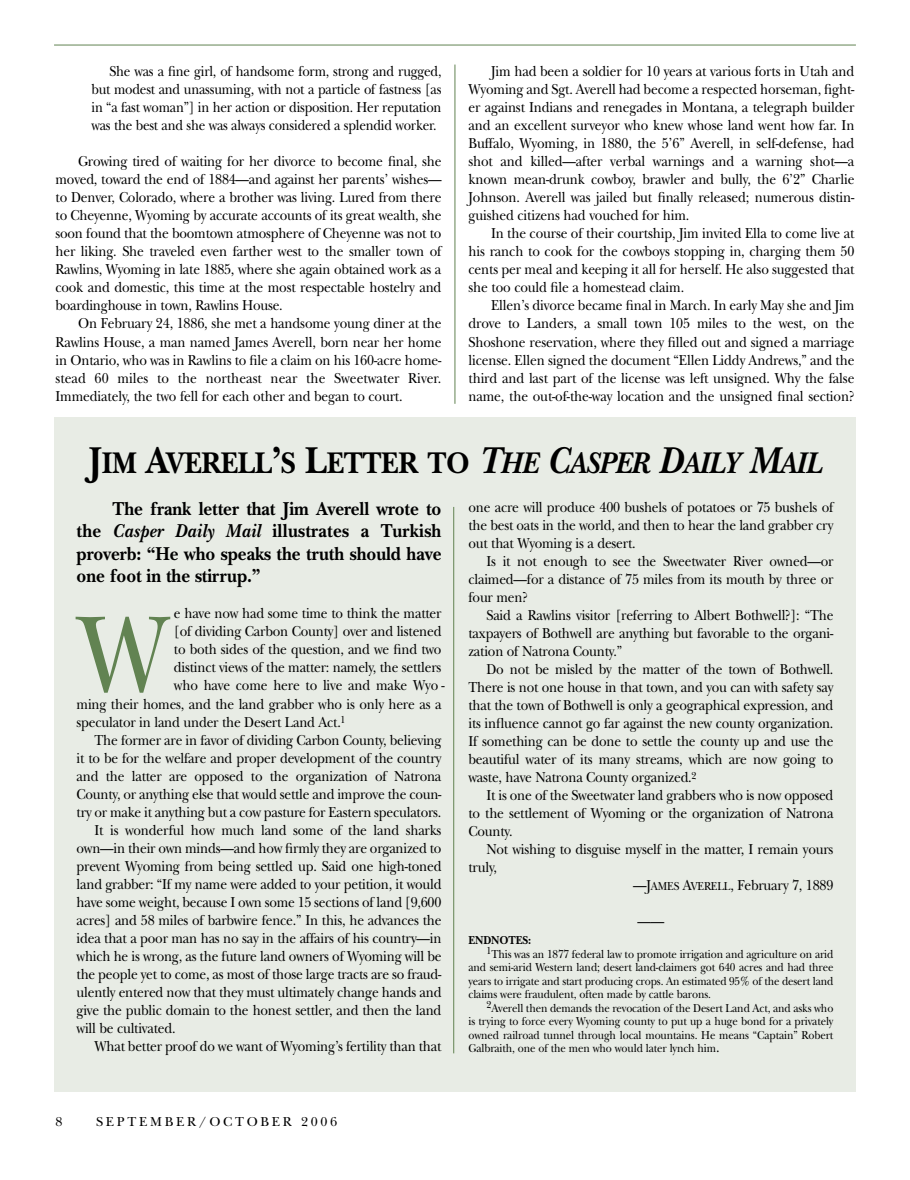
<style>
.page{position:relative;width:910px;height:1180px;background:#fff}
.page>*{position:absolute;margin:0;border:0;box-sizing:border-box;transform-origin:0 0}
.t1{font:111.75px "New Baskerville";color:#628352;scale:.9 1}
.t2{font:700 31.2px "New Baskerville";letter-spacing:-.015em;color:#000;scale:.9 1}
.t3{font:700 19.5px/22.5px "New Baskerville";letter-spacing:-.005em;color:#000;text-align:justify;scale:.9 1}
.t4{font:15px/18px "New Baskerville";letter-spacing:-.015em;color:#000;text-align:justify;scale:.9 1}
.t5{font:15px/18px "New Baskerville";letter-spacing:-.015em;color:#000;text-align:justify;scale:.88 1}
.t6{font:13.5px "New Baskerville";letter-spacing:.2em;color:#000}
.t7{font:12px "New Baskerville";letter-spacing:-.01em;color:#000;scale:.9 1}
.t8{font:700 12px "New Baskerville";letter-spacing:-.01em;color:#000;scale:.9 1}
.s1{font-size:39px}
.s2{font-style:italic;font-size:39px}
.s3{font-style:italic}
.s4{font-size:12px}
.s5{font-size:15px}
</style>
<div class="page">
<hr style="left:54px;top:45px;width:801px;height:1px;background:#628352">
<hr style="left:454px;top:64px;width:1px;height:340px;background:#628352">
<div style="left:54px;top:417px;width:801px;height:674px;background:#e8ece5"></div>
<hr style="left:453px;top:507px;width:1px;height:546px;background:#628352">
<p class="t5" style="left:91px;top:64px;width:399px;text-indent:18px">She was a fine girl, of handsome form, strong and rugged, but modest and unassuming, with not a particle of fastness [as in “a fast woman”] in her action or disposition. Her reputation was the best and she was always considered a splendid worker.</p>
<p class="t4" style="left:55px;top:154px;width:430px;text-indent:23px">Growing tired of waiting for her divorce to become final, she moved, toward the end of 1884—and against her parents’ wishes— to Denver, Colorado, where a brother was living. Lured from there to Cheyenne, Wyoming by accurate accounts of its great wealth, she soon found that the boomtown atmosphere of Cheyenne was not to her liking. She traveled even farther west to the smaller town of Rawlins, Wyoming in late 1885, where she again obtained work as a cook and domestic, this time at the most respectable hostelry and boardinghouse in town, Rawlins House.</p>
<p class="t4" style="left:55px;top:316px;width:430px;text-indent:23px">On February 24, 1886, she met a handsome young diner at the Rawlins House, a man named James Averell, born near her home in Ontario, who was in Rawlins to file a claim on his 160-acre home&shy;stead 60 miles to the northeast near the Sweetwater River.<br>Immediately, the two fell for each other and began to court.</p>
<p class="t4" style="left:468px;top:64px;width:430px;text-indent:23px">Jim had been a soldier for 10 years at various forts in Utah and Wyoming and Sgt. Averell had become a respected horseman, fight&shy;er against Indians and renegades in Montana, a telegraph builder and an excellent surveyor who knew whose land went how far. In Buffalo, Wyoming, in 1880, the 5’6” Averell, in self-defense, had shot and killed—after verbal warnings and a warning shot—a known mean-drunk cowboy, brawler and bully, the 6’2” Charlie Johnson. Averell was jailed but finally released; numerous distin&shy;guished citizens had vouched for him.</p>
<p class="t4" style="left:468px;top:226px;width:430px;text-indent:23px">In the course of their courtship, Jim invited Ella to come live at his ranch to cook for the cowboys stopping in, charging them 50 cents per meal and keeping it all for herself. He also suggested that she too could file a homestead claim.</p>
<p class="t4" style="left:468px;top:298px;width:430px;text-indent:23px">Ellen’s divorce became final in March. In early May she and Jim drove to Landers, a small town 105 miles to the west, on the Shoshone reservation, where they filled out and signed a marriage license. Ellen signed the document “Ellen Liddy Andrews,” and the third and last part of the license was left unsigned. Why the false name, the out-of-the-way location and the unsigned final section?</p>
<h2 class="t2" style="left:89px;top:452px;width:815px"><span class="s1">J</span>IM <span class="s1">A</span>VERELL<span class="s1">’</span>S <span class="s1">L</span>ETTER TO <span class="s2">T</span><span class="s3">HE</span> <span class="s2">C</span><span class="s3">ASPER</span> <span class="s2">D</span><span class="s3">AILY</span> <span class="s2">M</span><span class="s3">AIL</span></h2>
<h3 class="t3" style="left:77px;top:499px;width:407px;text-indent:36px">The frank letter that Jim Averell wrote to the <span class="s3">Casper Daily Mail</span> illustrates a Turkish proverb: “He who speaks the truth should have one foot in the stirrup.”</h3>
<h1 class="t1" style="left:78px;top:614px;width:102px">W</h1>
<p class="t4" style="left:174px;top:606px;width:298px">e have now had some time to think the matter</p>
<p class="t4" style="left:174px;top:624px;width:298px">[of dividing Carbon County] over and listened</p>
<p class="t4" style="left:174px;top:642px;width:298px">to both sides of the question, and we find two</p>
<p class="t4" style="left:174px;top:660px;width:298px">distinct views of the matter: namely, the settlers</p>
<p class="t4" style="left:174px;top:678px;width:302px">who have come here to live and make Wyo -</p>
<p class="t4" style="left:77px;top:696px;width:407px">ming their homes, and the land grabber who is only here as a</p>
<p class="t4" style="left:77px;top:714px;width:300px">speculator in land under the Desert Land Act.<sup>1</sup></p>
<p class="t4" style="left:94px;top:732px;width:387px">The former are in favor of dividing Carbon County, believing</p>
<p class="t4" style="left:77px;top:750px;width:407px">it to be for the welfare and proper development of the country</p>
<p class="t4" style="left:77px;top:768px;width:407px">and the latter are opposed to the organization of Natrona</p>
<p class="t4" style="left:77px;top:786px;width:407px">County, or anything else that would settle and improve the coun-</p>
<p class="t4" style="left:77px;top:804px;width:407px">try or make it anything but a cow pasture for Eastern speculators.</p>
<p class="t4" style="left:94px;top:822px;width:387px">It is wonderful how much land some of the land sharks</p>
<p class="t4" style="left:77px;top:840px;width:407px">own—in their own minds—and how firmly they are organized to</p>
<p class="t4" style="left:77px;top:858px;width:407px">prevent Wyoming from being settled up. Said one high-toned</p>
<p class="t4" style="left:77px;top:876px;width:407px">land grabber: “If my name were added to your petition, it would</p>
<p class="t4" style="left:77px;top:894px;width:407px">have some weight, because I own some 15 sections of land [9,600</p>
<p class="t4" style="left:77px;top:912px;width:407px">acres] and 58 miles of barbwire fence.” In this, he advances the</p>
<p class="t4" style="left:77px;top:930px;width:407px">idea that a poor man has no say in the affairs of his country—in</p>
<p class="t4" style="left:77px;top:948px;width:407px">which he is wrong, as the future land owners of Wyoming will be</p>
<p class="t4" style="left:77px;top:966px;width:407px">the people yet to come, as most of those large tracts are so fraud-</p>
<p class="t4" style="left:77px;top:984px;width:407px">ulently entered now that they must ultimately change hands and</p>
<p class="t4" style="left:77px;top:1002px;width:407px">give the public domain to the honest settler, and then the land</p>
<p class="t4" style="left:77px;top:1020px;width:111px">will be cultivated.</p>
<p class="t4" style="left:94px;top:1038px;width:387px">What better proof do we want of Wyoming’s fertility than that</p>
<p class="t4" style="left:468px;top:499px;width:407px">one acre will produce 400 bushels of potatoes or 75 bushels of the best oats in the world, and then to hear the land grabber cry out that Wyoming is a desert.</p>
<p class="t4" style="left:468px;top:553px;width:407px;text-indent:18px">Is it not enough to see the Sweetwater River owned—or claimed—for a distance of 75 miles from its mouth by three or four men?</p>
<p class="t4" style="left:468px;top:607px;width:407px;text-indent:18px">Said a Rawlins visitor [referring to Albert Bothwell?]: “The taxpayers of Bothwell are anything but favorable to the organi&shy;zation of Natrona County.”</p>
<p class="t4" style="left:468px;top:661px;width:407px;text-indent:18px">Do not be misled by the matter of the town of Bothwell.<br>There is not one house in that town, and you can with safety say that the town of Bothwell is only a geographical expression, and its influence cannot go far against the new county organization.<br>If something can be done to settle the county up and use the beautiful water of its many streams, which are now going to waste, have Natrona County organized.<sup>2</sup></p>
<p class="t4" style="left:468px;top:787px;width:407px;text-indent:18px">It is one of the Sweetwater land grabbers who is now opposed to the settlement of Wyoming or the organization of Natrona County.</p>
<p class="t4" style="left:486px;top:841px;width:387px">Not wishing to disguise myself in the matter, I remain yours</p>
<p class="t4" style="left:468px;top:859px;width:33px">truly,</p>
<p class="t4" style="left:633px;top:877px;width:224px">—J<span class="s4">AMES</span> A<span class="s4">VERELL</span>, February 7, 1889</p>
<p class="t4" style="left:637px;top:913px;width:31px">——</p>
<p class="t8" style="left:468px;top:936px;width:71px">ENDNOTES:</p>
<p class="t7" style="left:486px;top:949px;width:387px"><sup>1</sup>This was an 1877 federal law to promote irrigation and agriculture on arid</p>
<p class="t7" style="left:468px;top:962px;width:407px">and semi-arid Western land; desert land-claimers got 640 acres and had three</p>
<p class="t7" style="left:468px;top:976px;width:407px">years to irrigate and start producing crops. An estimated 95% of the desert land</p>
<p class="t7" style="left:468px;top:989px;width:271px">claims were fraudulent, often made by cattle barons.</p>
<p class="t7" style="left:486px;top:1003px;width:387px"><sup>2</sup>Averell then demands the revocation of the Desert Land Act, and asks who</p>
<p class="t7" style="left:468px;top:1016px;width:407px">is trying to force every Wyoming county to put up a huge bond for a privately</p>
<p class="t7" style="left:468px;top:1030px;width:407px">owned railroad tunnel through local mountains. He means “Captain” Robert</p>
<p class="t7" style="left:468px;top:1043px;width:280px">Galbraith, one of the men who would later lynch him<span class="s5">.</span></p>
<p class="t6" style="left:55px;top:1116px;width:9px">8</p>
<p class="t6" style="left:96px;top:1116px;width:242px">SEPTEMBER/OCTOBER 2006</p>
</div>
